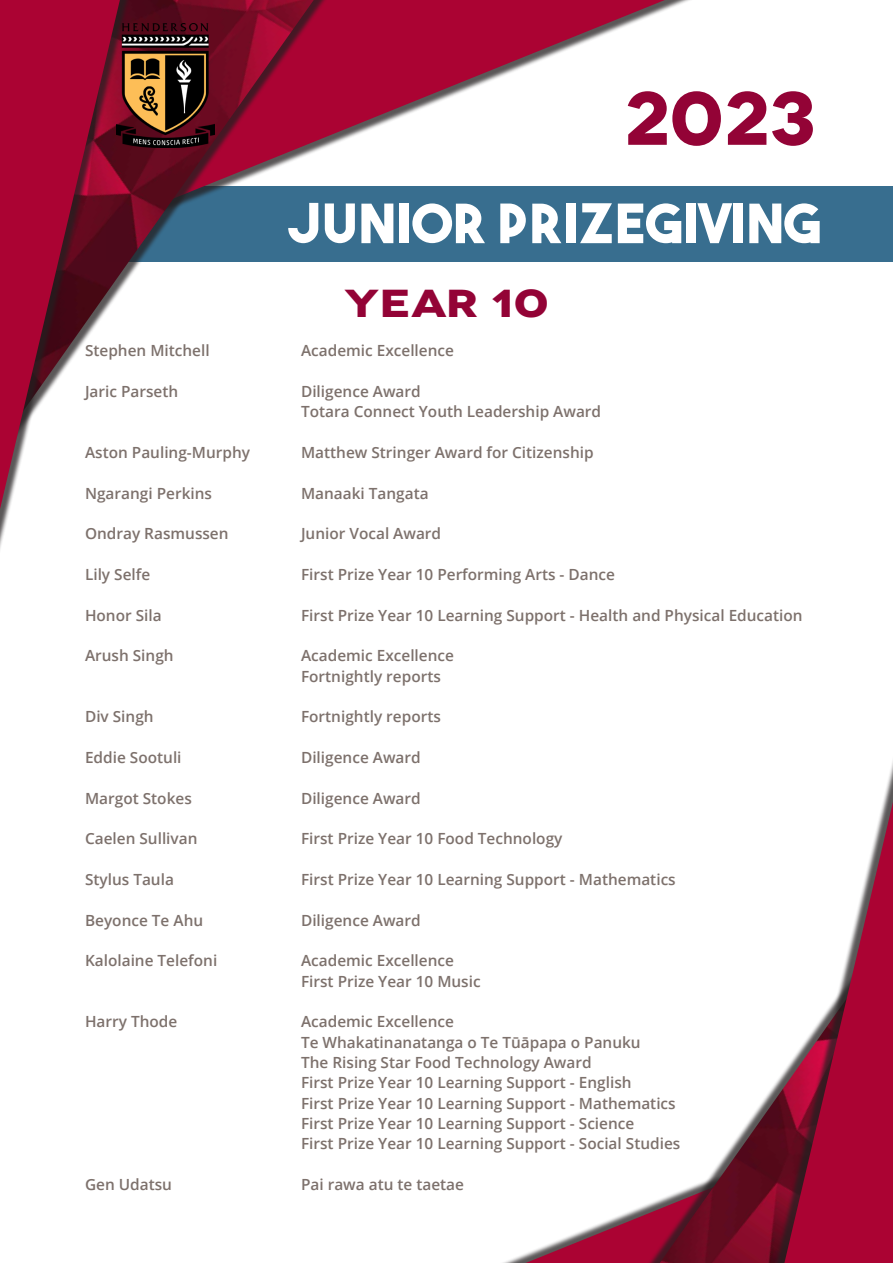
<style>
.page{position:relative;width:893px;height:1263px;background:#fff}
.page>*{position:absolute;margin:0;border:0;box-sizing:border-box;transform-origin:0 0}
.t1{font:700 75px "Novecentowide";color:#930336}
.t2{font:54px "The Bold Font";letter-spacing:.02em;color:#fff}
.t3{font:700 39px "Novecentowide";letter-spacing:-.005em;color:#930336;scale:1.25 1}
.t4{font:600 15.45px/20.4px "Open Sans";color:#7d716c}
</style>
<div class="page">
<div style="left:106px;top:186px;width:787px;height:76px;background:#386e8f"></div>
<div style="left:38px;top:0;width:686px;height:226px;background:#231f20;opacity:.75"></div>
<svg style="left:334px;top:0;width:331px;height:217px"></svg>
<div style="left:0;top:0;width:334px;height:448px;background:#231f20;opacity:.75"></div>
<img style="left:135px;top:0;width:179px;height:439px">
<div style="left:0;top:0;width:135px;height:566px;background:#231f20;opacity:.75"></div>
<svg style="left:0;top:0;width:120px;height:509px;fill:#ab0333"></svg>
<img style="left:117px;top:23px;width:98px;height:125px">
<svg style="left:526px;top:1209px;width:109px;height:54px"></svg>
<div style="left:635px;top:914px;width:258px;height:349px;background:#231f20;opacity:.75"></div>
<img style="left:660px;top:933px;width:99px;height:330px">
<div style="left:759px;top:740px;width:134px;height:523px;background:#231f20;opacity:.75"></div>
<svg style="left:784px;top:802px;width:109px;height:461px;fill:#ab0833"></svg>
<h1 class="t1" style="left:624px;top:75px;width:193px">2023</h1>
<h2 class="t2" style="left:289px;top:193px;width:534px">JUNIOR PRIZEGIVING</h2>
<h3 class="t3" style="left:344px;top:281px;width:165px">YEAR 10</h3>
<p class="t4" style="left:85px;top:342px;width:126px">Stephen Mitchell</p>
<p class="t4" style="left:301px;top:342px;width:154px">Academic Excellence</p>
<p class="t4" style="left:85px;top:383px;width:95px">Jaric Parseth</p>
<p class="t4" style="left:301px;top:383px;width:302px">Diligence Award<br>Totara Connect Youth Leadership Award</p>
<p class="t4" style="left:85px;top:442px;width:167px">Aston Pauling-Murphy</p>
<p class="t4" style="left:301px;top:442px;width:294px">Matthew Stringer Award for Citizenship</p>
<p class="t4" style="left:85px;top:484px;width:128px">Ngarangi Perkins</p>
<p class="t4" style="left:301px;top:484px;width:129px">Manaaki Tangata</p>
<p class="t4" style="left:85px;top:525px;width:145px">Ondray Rasmussen</p>
<p class="t4" style="left:301px;top:525px;width:142px">Junior Vocal Award</p>
<p class="t4" style="left:85px;top:564px;width:67px">Lily Selfe</p>
<p class="t4" style="left:301px;top:564px;width:315px">First Prize Year 10 Performing Arts - Dance</p>
<p class="t4" style="left:85px;top:604px;width:78px">Honor Sila</p>
<p class="t4" style="left:301px;top:604px;width:503px">First Prize Year 10 Learning Support - Health and Physical Education</p>
<p class="t4" style="left:85px;top:647px;width:90px">Arush Singh</p>
<p class="t4" style="left:301px;top:647px;width:154px">Academic Excellence<br>Fortnightly reports</p>
<p class="t4" style="left:85px;top:708px;width:70px">Div Singh</p>
<p class="t4" style="left:301px;top:708px;width:141px">Fortnightly reports</p>
<p class="t4" style="left:85px;top:749px;width:98px">Eddie Sootuli</p>
<p class="t4" style="left:301px;top:749px;width:121px">Diligence Award</p>
<p class="t4" style="left:85px;top:789px;width:108px">Margot Stokes</p>
<p class="t4" style="left:301px;top:789px;width:121px">Diligence Award</p>
<p class="t4" style="left:85px;top:830px;width:114px">Caelen Sullivan</p>
<p class="t4" style="left:301px;top:830px;width:263px">First Prize Year 10 Food Technology</p>
<p class="t4" style="left:85px;top:869px;width:90px">Stylus Taula</p>
<p class="t4" style="left:301px;top:869px;width:376px">First Prize Year 10 Learning Support - Mathematics</p>
<p class="t4" style="left:85px;top:911px;width:120px">Beyonce Te Ahu</p>
<p class="t4" style="left:301px;top:911px;width:121px">Diligence Award</p>
<p class="t4" style="left:85px;top:952px;width:134px">Kalolaine Telefoni</p>
<p class="t4" style="left:301px;top:952px;width:181px">Academic Excellence<br>First Prize Year 10 Music</p>
<p class="t4" style="left:85px;top:1013px;width:94px">Harry Thode</p>
<p class="t4" style="left:301px;top:1013px;width:381px">Academic Excellence<br>Te Whakatinanatanga o Te Tūāpapa o Panuku<br>The Rising Star Food Technology Award<br>First Prize Year 10 Learning Support - English<br>First Prize Year 10 Learning Support - Mathematics First Prize Year 10 Learning Support - Science<br>First Prize Year 10 Learning Support - Social Studies</p>
<p class="t4" style="left:85px;top:1176px;width:88px">Gen Udatsu</p>
<p class="t4" style="left:301px;top:1176px;width:164px">Pai rawa atu te taetae</p>
</div>
